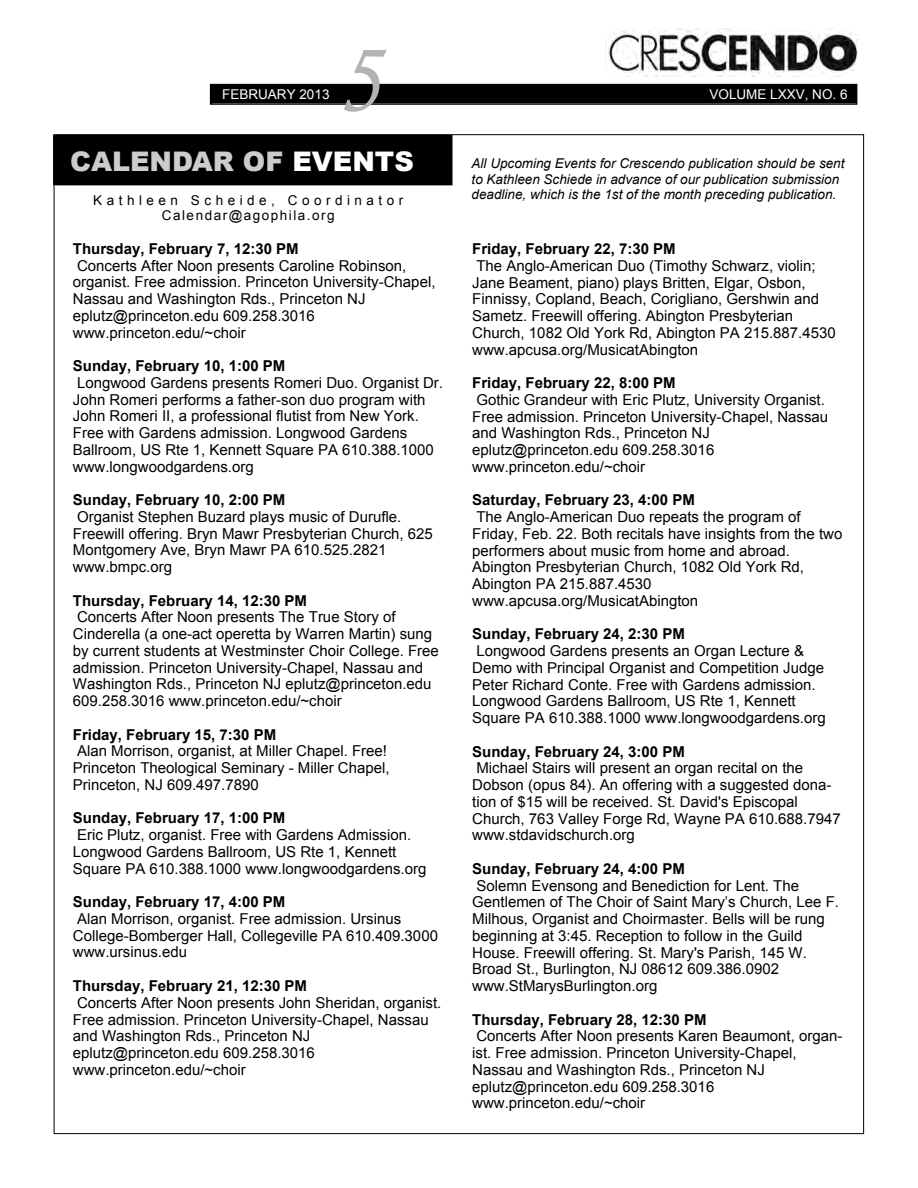
<style>
.page{position:relative;width:918px;height:1188px;background:#fff}
.page>*{position:absolute;margin:0;border:0;box-sizing:border-box;transform-origin:0 0}
.t1{font:italic 90px "Calisto";color:#b3b3b3}
.t2{font:900 27px "Arial";color:#ccc}
.t3{font:15px/16.8px "Arial";color:#000}
.t4{font:700 15px "Arial";color:#000}
.t5{font:italic 13.5px/15.1px "Arial";color:#000}
.t6{font:13.5px/15.1px "Arial";letter-spacing:.335em;color:#000;text-align:center}
.t7{font:13.5px "Arial";color:#fff}
.s1{color:#fff}
</style>
<div class="page">
<div style="left:211px;top:85px;width:645px;height:18px;background:#000"></div>
<div style="left:210px;top:84px;width:647px;height:21px;border:2px solid #000"></div>
<img style="left:605px;top:29px;width:253px;height:48px">
<div style="left:55px;top:136px;width:396px;height:48px;background:#000"></div>
<div style="left:53px;top:135px;width:400px;height:50px;border:2px solid #000"></div>
<p class="t7" style="left:222px;top:86px;width:109px">FEBRUARY 2013</p>
<h1 class="t1" style="left:340px;top:28px;width:44px">5</h1>
<h2 class="t2" style="left:70px;top:142px;width:345px">CALENDAR OF <span class="s1">EVENTS</span></h2>
<p class="t6" style="left:93px;top:192px;width:312px">Kathleen Scheide, Coordinator<br>Calendar@agophila.org</p>
<p class="t4" style="left:73px;top:239px;width:227px">Thursday, February 7, 12:30 PM</p>
<p class="t3" style="left:73px;top:257px;width:364px">Concerts After Noon presents Caroline Robinson, organist. Free admission. Princeton University-Chapel, Nassau and Washington Rds., Princeton NJ eplutz@princeton.edu 609.258.3016 www.princeton.edu/~choir</p>
<p class="t4" style="left:73px;top:356px;width:214px">Sunday, February 10, 1:00 PM</p>
<p class="t3" style="left:73px;top:374px;width:372px">Longwood Gardens presents Romeri Duo. Organist Dr.<br>John Romeri performs a father-son duo program with John Romeri II, a professional flutist from New York.<br>Free with Gardens admission. Longwood Gardens Ballroom, US Rte 1, Kennett Square PA 610.388.1000 www.longwoodgardens.org</p>
<p class="t4" style="left:73px;top:490px;width:214px">Sunday, February 10, 2:00 PM</p>
<p class="t3" style="left:73px;top:508px;width:362px">Organist Stephen Buzard plays music of Durufle.<br>Freewill offering. Bryn Mawr Presbyterian Church, 625<br>Montgomery Ave, Bryn Mawr PA 610.525.2821 www.bmpc.org</p>
<p class="t4" style="left:73px;top:591px;width:236px">Thursday, February 14, 12:30 PM</p>
<p class="t3" style="left:73px;top:609px;width:367px">Concerts After Noon presents The True Story of Cinderella (a one-act operetta by Warren Martin) sung by current students at Westminster Choir College. Free admission. Princeton University-Chapel, Nassau and Washington Rds., Princeton NJ eplutz@princeton.edu 609.258.3016 www.princeton.edu/~choir</p>
<p class="t4" style="left:73px;top:725px;width:205px">Friday, February 15, 7:30 PM</p>
<p class="t3" style="left:73px;top:743px;width:318px">Alan Morrison, organist, at Miller Chapel. Free!<br>Princeton Theological Seminary - Miller Chapel,<br>Princeton, NJ 609.497.7890</p>
<p class="t4" style="left:73px;top:808px;width:214px">Sunday, February 17, 1:00 PM</p>
<p class="t3" style="left:73px;top:827px;width:355px">Eric Plutz, organist. Free with Gardens Admission.<br>Longwood Gardens Ballroom, US Rte 1, Kennett<br>Square PA 610.388.1000 www.longwoodgardens.org</p>
<p class="t4" style="left:73px;top:892px;width:214px">Sunday, February 17, 4:00 PM</p>
<p class="t3" style="left:73px;top:910px;width:367px">Alan Morrison, organist. Free admission. Ursinus<br>College-Bomberger Hall, Collegeville PA 610.409.3000 www.ursinus.edu</p>
<p class="t4" style="left:73px;top:976px;width:236px">Thursday, February 21, 12:30 PM</p>
<p class="t3" style="left:73px;top:994px;width:370px">Concerts After Noon presents John Sheridan, organist.<br>Free admission. Princeton University-Chapel, Nassau and Washington Rds., Princeton NJ eplutz@princeton.edu 609.258.3016 www.princeton.edu/~choir</p>
<p class="t7" style="left:710px;top:86px;width:140px">VOLUME LXXV, NO. 6</p>
<p class="t5" style="left:472px;top:156px;width:374px">All Upcoming Events for Crescendo publication should be sent to Kathleen Schiede in advance of our publication submission deadline, which is the 1st of the month preceding publication.</p>
<p class="t4" style="left:472px;top:239px;width:205px">Friday, February 22, 7:30 PM</p>
<p class="t3" style="left:472px;top:257px;width:365px">The Anglo-American Duo (Timothy Schwarz, violin; Jane Beament, piano) plays Britten, Elgar, Osbon, Finnissy, Copland, Beach, Corigliano, Gershwin and Sametz. Freewill offering. Abington Presbyterian Church, 1082 Old York Rd, Abington PA 215.887.4530 www.apcusa.org/MusicatAbington</p>
<p class="t4" style="left:472px;top:373px;width:205px">Friday, February 22, 8:00 PM</p>
<p class="t3" style="left:472px;top:391px;width:357px">Gothic Grandeur with Eric Plutz, University Organist.<br>Free admission. Princeton University-Chapel, Nassau and Washington Rds., Princeton NJ eplutz@princeton.edu 609.258.3016 www.princeton.edu/~choir</p>
<p class="t4" style="left:472px;top:490px;width:224px">Saturday, February 23, 4:00 PM</p>
<p class="t3" style="left:472px;top:508px;width:372px">The Anglo-American Duo repeats the program of Friday, Feb. 22. Both recitals have insights from the two performers about music from home and abroad.<br>Abington Presbyterian Church, 1082 Old York Rd, Abington PA 215.887.4530 www.apcusa.org/MusicatAbington</p>
<p class="t4" style="left:472px;top:624px;width:214px">Sunday, February 24, 2:30 PM</p>
<p class="t3" style="left:472px;top:642px;width:355px">Longwood Gardens presents an Organ Lecture &amp; Demo with Principal Organist and Competition Judge Peter Richard Conte. Free with Gardens admission.<br>Longwood Gardens Ballroom, US Rte 1, Kennett Square PA 610.388.1000 www.longwoodgardens.org</p>
<p class="t4" style="left:472px;top:741px;width:214px">Sunday, February 24, 3:00 PM</p>
<p class="t3" style="left:472px;top:760px;width:370px">Michael Stairs will present an organ recital on the Dobson (opus 84). An offering with a suggested dona&shy;tion of $15 will be received. St. David's Episcopal Church, 763 Valley Forge Rd, Wayne PA 610.688.7947 www.stdavidschurch.org</p>
<p class="t4" style="left:472px;top:859px;width:214px">Sunday, February 24, 4:00 PM</p>
<p class="t3" style="left:472px;top:877px;width:368px">Solemn Evensong and Benediction for Lent. The Gentlemen of The Choir of Saint Mary’s Church, Lee F.<br>Milhous, Organist and Choirmaster. Bells will be rung beginning at 3:45. Reception to follow in the Guild House. Freewill offering. St. Mary's Parish, 145 W.<br>Broad St., Burlington, NJ 08612 609.386.0902 www.StMarysBurlington.org</p>
<p class="t4" style="left:472px;top:1009px;width:236px">Thursday, February 28, 12:30 PM</p>
<p class="t3" style="left:472px;top:1028px;width:372px">Concerts After Noon presents Karen Beaumont, organ&shy;ist. Free admission. Princeton University-Chapel, Nassau and Washington Rds., Princeton NJ eplutz@princeton.edu 609.258.3016 www.princeton.edu/~choir</p>
</div>
